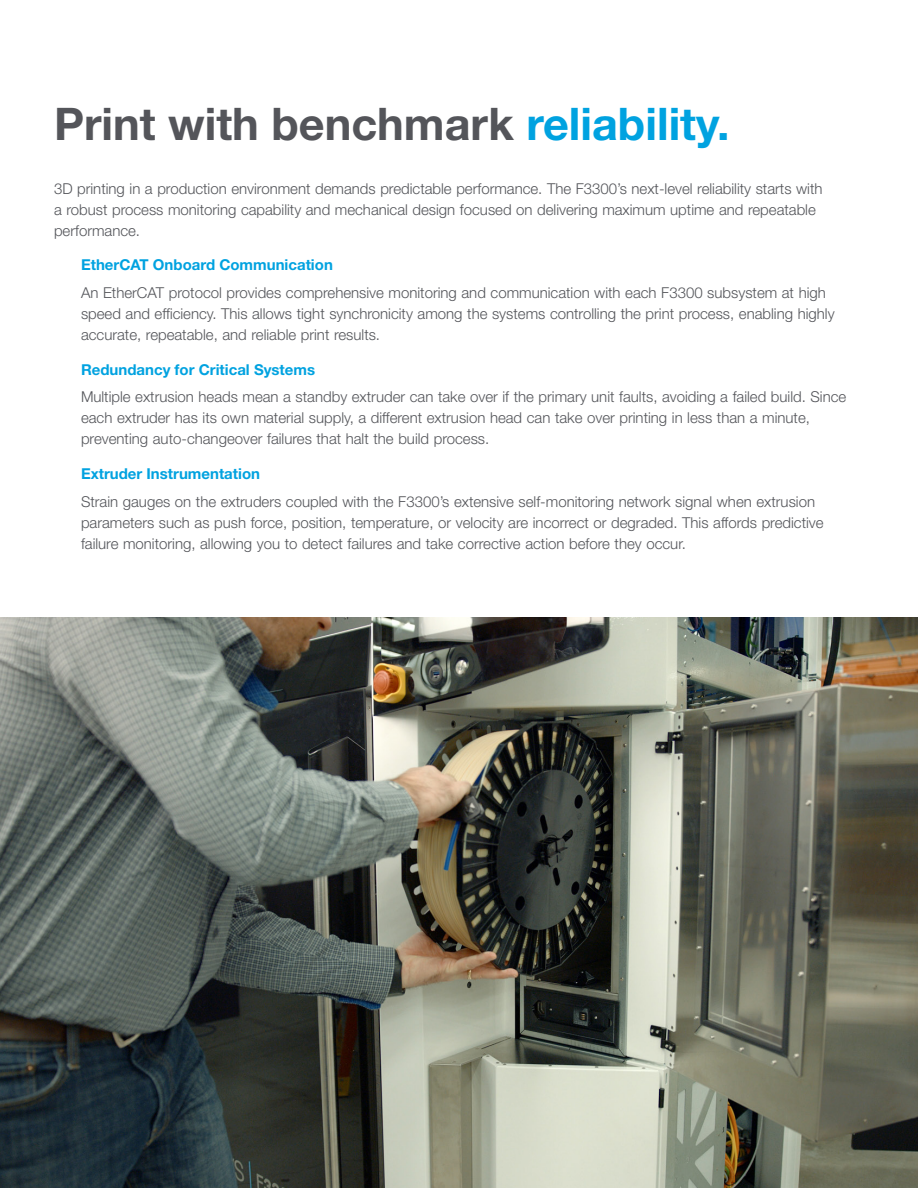
<style>
.page{position:relative;width:918px;height:1188px;background:#fff}
.page>*{position:absolute;margin:0;border:0;box-sizing:border-box;transform-origin:0 0}
.t1{font:700 45px "Helvetica Neue LT Std";color:#54555a}
.t2{font:300 15px/21px "Helvetica Neue LT Std";color:#54555a}
.t3{font:700 15px "Helvetica Neue LT Std";color:#00a2e0}
.s1{color:#00a2e0}
</style>
<div class="page">
<img style="left:0;top:618px;width:918px;height:570px">
<h1 class="t1" style="left:54px;top:96px;width:677px">Print with benchmark <span class="s1">reliability.</span></h1>
<p class="t2" style="left:54px;top:178px;width:770px">3D printing in a production environment demands predictable performance. The F3300’s next-level reliability starts with a robust process monitoring capability and mechanical design focused on delivering maximum uptime and repeatable performance.</p>
<p class="t3" style="left:81px;top:256px;width:253px">EtherCAT Onboard Communication</p>
<p class="t2" style="left:81px;top:282px;width:755px">An EtherCAT protocol provides comprehensive monitoring and communication with each F3300 subsystem at high speed and efficiency. This allows tight synchronicity among the systems controlling the print process, enabling highly accurate, repeatable, and reliable print results.</p>
<p class="t3" style="left:81px;top:360px;width:236px">Redundancy for Critical Systems</p>
<p class="t2" style="left:81px;top:386px;width:767px">Multiple extrusion heads mean a standby extruder can take over if the primary unit faults, avoiding a failed build. Since each extruder has its own material supply, a different extrusion head can take over printing in less than a minute, preventing auto-changeover failures that halt the build process.</p>
<p class="t3" style="left:81px;top:464px;width:181px">Extruder Instrumentation</p>
<p class="t2" style="left:81px;top:491px;width:744px">Strain gauges on the extruders coupled with the F3300’s extensive self-monitoring network signal when extrusion parameters such as push force, position, temperature, or velocity are incorrect or degraded. This affords predictive failure monitoring, allowing you to detect failures and take corrective action before they occur.</p>
</div>
